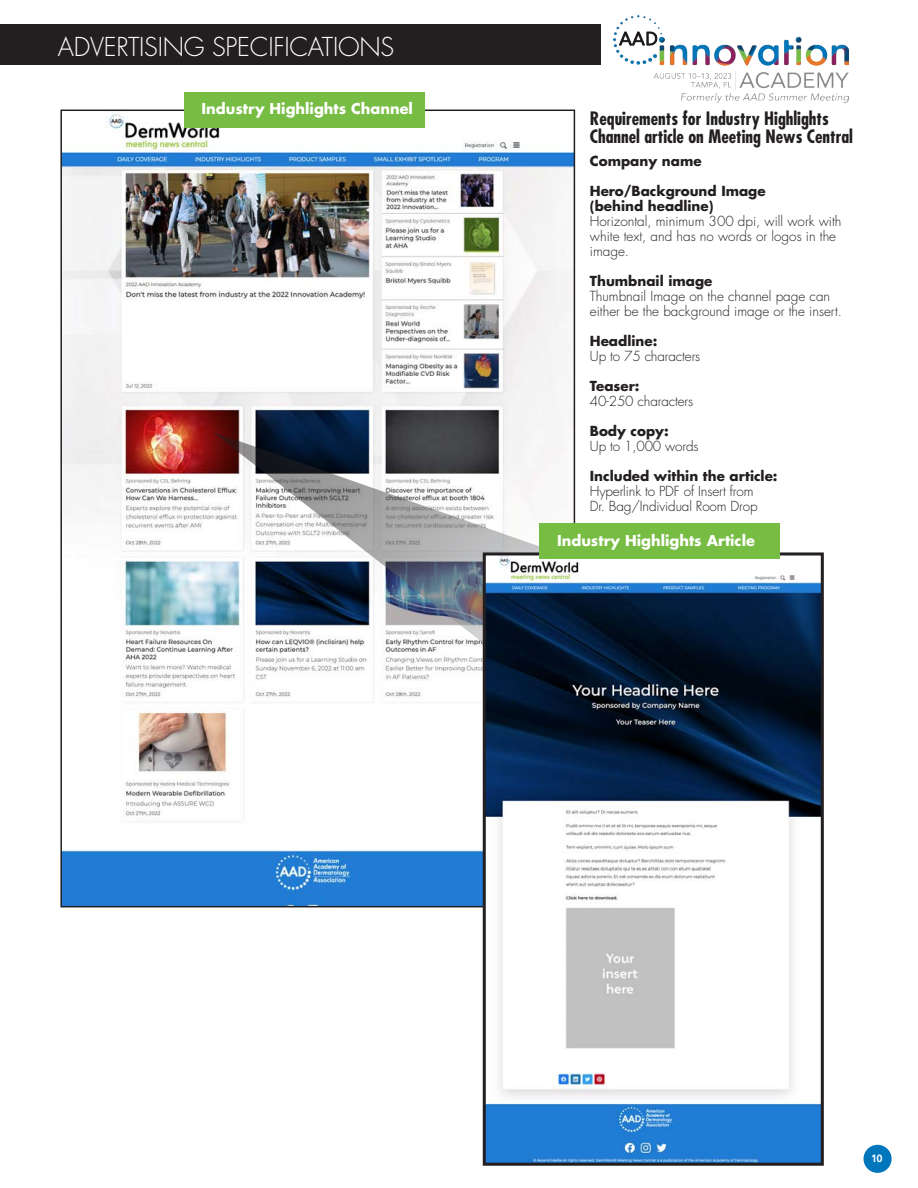
<style>
.page{position:relative;width:918px;height:1188px;background:#fff}
.page>*{position:absolute;margin:0;border:0;box-sizing:border-box;transform-origin:0 0}
.t1{font:300 25.35px "Futura Std";letter-spacing:-.01em;color:#fff}
.SPECS_bullet{font:700 condensed 18px/18px "Futura Std";color:#231f20}
.t2{font:700 14.55px "Futura Std";color:#fff}
.t3{font:300 13.5px/15px "Futura Std";color:#231f20}
.t4{font:700 13.5px "Futura Std";color:#231f20}
.t5{font:700 10.5px "Lub Dub";color:#fff}
.s1{font-weight:700}
</style>
<div class="page">
<div style="left:864px;top:1145px;width:28px;height:28px;background:#0077bd;border-radius:50%"></div>
<img style="left:63px;top:113px;width:509px;height:791px">
<svg style="left:212px;top:432px;width:463px;height:271px"></svg>
<img style="left:487px;top:556px;width:333px;height:606px">
<div style="left:483px;top:552px;width:341px;height:614px;border:3px solid #231f20"></div>
<div style="left:184px;top:92px;width:240px;height:36px;background:#77bc43"></div>
<div style="left:539px;top:524px;width:241px;height:35px;background:#77bc43"></div>
<div style="left:0;top:25px;width:600px;height:40px;background:#231f20"></div>
<img style="left:613px;top:15px;width:236px;height:88px">
<p class="t1" style="left:58px;top:31px;width:338px">ADVERTISING SPECIFICATIONS</p>
<p class="t2" style="left:202px;top:99px;width:213px">Industry Highlights Channel</p>
<p class="SPECS_bullet" style="left:590px;top:110px;width:264px">Requirements for Industry Highlights<br>Channel article on Meeting News Central</p>
<p class="t4" style="left:590px;top:152px;width:113px">Company name</p>
<p class="t4" style="left:590px;top:182px;width:177px">Hero/Background Image</p>
<p class="t4" style="left:590px;top:197px;width:125px">(behind headline)</p>
<p class="t3" style="left:590px;top:214px;width:253px">Horizontal, minimum 300 dpi, will work with white text, and has no words or logos in the image.</p>
<p class="t4" style="left:590px;top:272px;width:124px">Thumbnail image</p>
<p class="t3" style="left:590px;top:289px;width:254px">Thumbnail Image on the channel page can either be the background image or the insert.</p>
<p class="t3" style="left:590px;top:334px;width:112px"><span class="s1">Headline:<br></span>Up to 75 characters</p>
<p class="t3" style="left:590px;top:379px;width:105px"><span class="s1">Teaser:<br></span>40-250 characters</p>
<p class="t4" style="left:590px;top:422px;width:80px">Body copy:</p>
<p class="t3" style="left:590px;top:439px;width:110px">Up to 1,000 words</p>
<p class="t4" style="left:590px;top:467px;width:189px">Included within the article:</p>
<p class="t3" style="left:590px;top:484px;width:169px">Hyperlink to PDF of Insert from<br>Dr. Bag/Individual Room Drop</p>
<p class="t2" style="left:557px;top:531px;width:199px">Industry Highlights Article</p>
<p class="t5" style="left:872px;top:1152px;width:12px">10</p>
</div>
